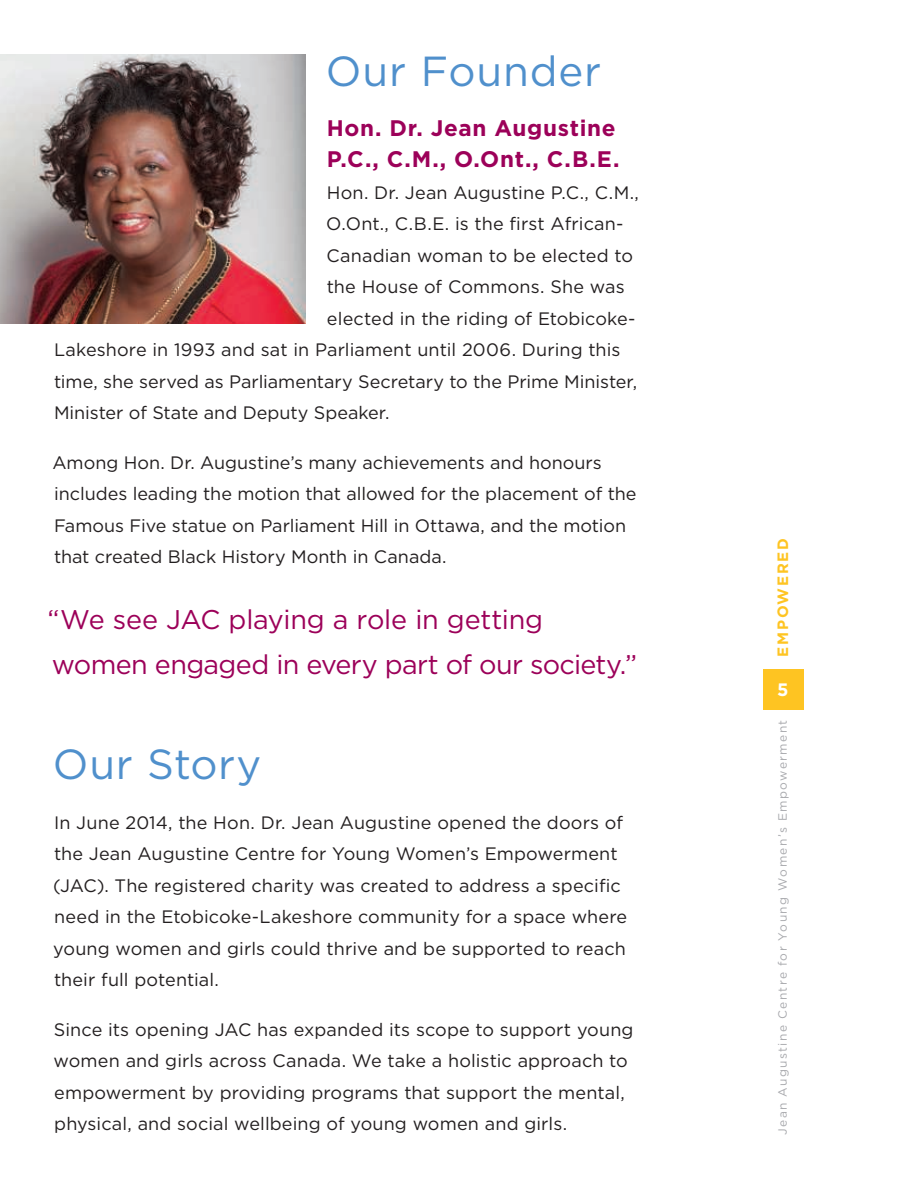
<style>
.page{position:relative;width:918px;height:1188px;background:#fff}
.page>*{position:absolute;margin:0;border:0;box-sizing:border-box;transform-origin:0 0}
.t1{font:42px "Gotham";letter-spacing:.02em;color:#5090cc}
.t2{font:27px/45px "Gotham";letter-spacing:-.02em;color:#9c0159}
.t3{font:700 22.5px/31.5px "Gotham";letter-spacing:.03em;color:#9c0159}
.t4{font:18px/31.5px "Gotham";letter-spacing:.005em;color:#231f20}
.t5{font:700 18px "Gotham";color:#fff}
.t6{font:700 15px "Gotham";letter-spacing:.12em;color:#fec422}
.t7{font:12px "Gotham";letter-spacing:.115em;color:#a8a9ad}
</style>
<div class="page">
<img style="left:0;top:54px;width:306px;height:270px">
<div style="left:763px;top:669px;width:40px;height:40px;background:#fec422"></div>
<h1 class="t1" style="left:326px;top:53px;width:277px">Our Founder</h1>
<p class="t3" style="left:327px;top:113px;width:295px">Hon. Dr. Jean Augustine<br>P.C., C.M., O.Ont., C.B.E.</p>
<p class="t4" style="left:327px;top:178px;width:314px">Hon. Dr. Jean Augustine P.C., C.M.,</p>
<p class="t4" style="left:326px;top:209px;width:299px">O.Ont., C.B.E. is the first African-</p>
<p class="t4" style="left:327px;top:241px;width:308px">Canadian woman to be elected to</p>
<p class="t4" style="left:327px;top:272px;width:299px">the House of Commons. She was</p>
<p class="t4" style="left:327px;top:304px;width:310px">elected in the riding of Etobicoke-</p>
<p class="t4" style="left:54px;top:335px;width:568px">Lakeshore in 1993 and sat in Parliament until 2006. During this</p>
<p class="t4" style="left:54px;top:367px;width:585px">time, she served as Parliamentary Secretary to the Prime Minister,</p>
<p class="t4" style="left:54px;top:398px;width:337px">Minister of State and Deputy Speaker.</p>
<p class="t4" style="left:52px;top:448px;width:585px">Among Hon. Dr. Augustine’s many achievements and honours includes leading the motion that allowed for the placement of the Famous Five statue on Parliament Hill in Ottawa, and the motion that created Black History Month in Canada.</p>
<h2 class="t2" style="left:48px;top:599px;width:591px">“We see JAC playing a role in getting women engaged in every part of our society.”</h2>
<h1 class="t1" style="left:53px;top:746px;width:210px">Our Story</h1>
<p class="t4" style="left:53px;top:808px;width:575px">In June 2014, the Hon. Dr. Jean Augustine opened the doors of the Jean Augustine Centre for Young Women’s Empowerment (JAC). The registered charity was created to address a specific need in the Etobicoke-Lakeshore community for a space where young women and girls could thrive and be supported to reach their full potential.</p>
<p class="t4" style="left:54px;top:1015px;width:581px">Since its opening JAC has expanded its scope to support young women and girls across Canada. We take a holistic approach to empowerment by providing programs that support the mental, physical, and social wellbeing of young women and girls.</p>
<p class="t6" style="left:776px;top:657px;width:120px;rotate:-90deg">EMPOWERED</p>
<p class="t5" style="left:777px;top:682px;width:13px">5</p>
<p class="t7" style="left:777px;top:1135px;width:417px;rotate:-90deg">Jean Augustine Centre for Young Women’s Empowerment</p>
</div>
